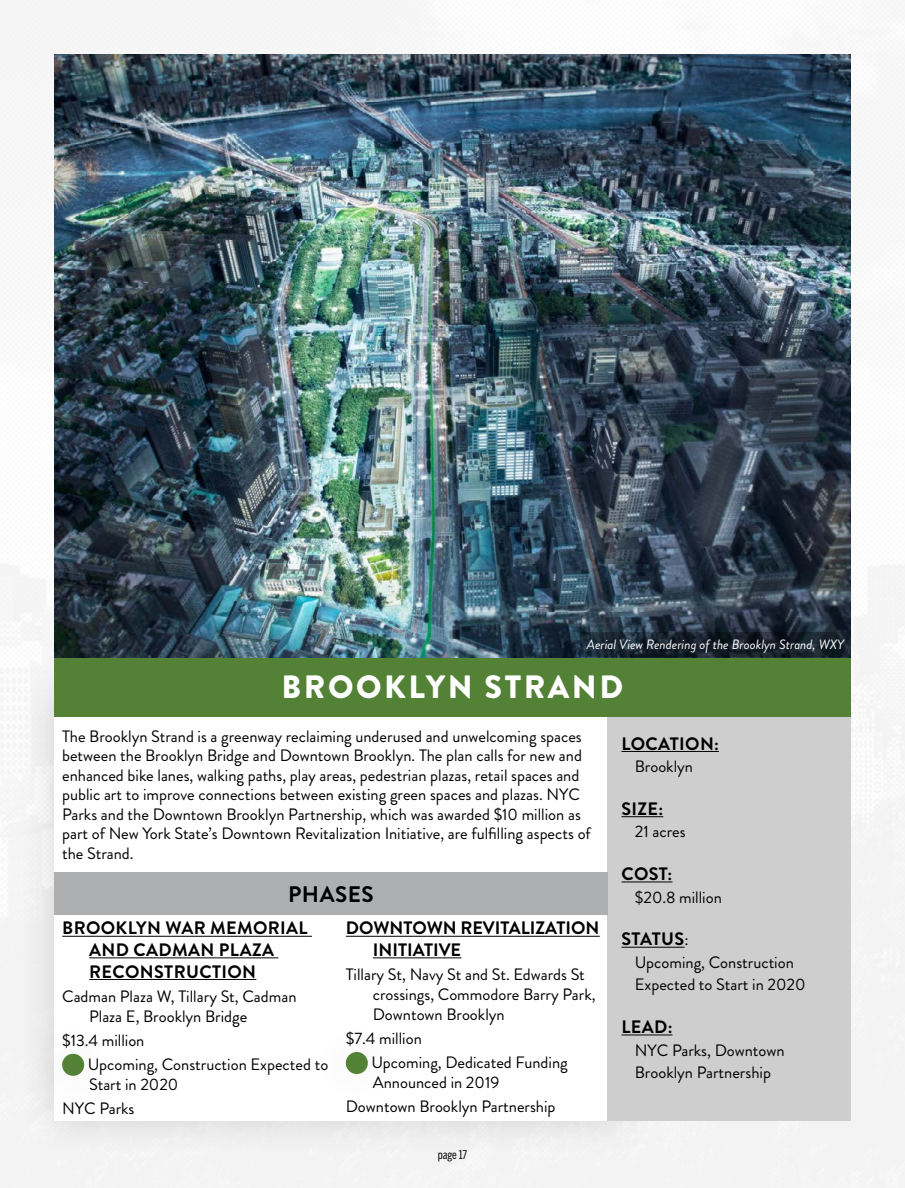
<style>
.page{position:relative;width:905px;height:1188px;background:#fff}
.page>*{position:absolute;margin:0;border:0;box-sizing:border-box;transform-origin:0 0}
.t1{font:900 32.25px "Brandon Grotesque";letter-spacing:.08em;color:#fff}
.t2{font:700 22.5px "Brandon Grotesque";letter-spacing:.02em;color:#000}
.t3{font:700 18px/21.6px "Brandon Grotesque";letter-spacing:.02em;color:#000}
.t4{font:700 18px/21.6px "Brandon Grotesque";color:#000}
.t5{font:16.5px/19.5px "Brandon Grotesque";color:#000}
.t6{font:italic 13.5px "Brandon Grotesque";color:#fff}
.t7{font:12px "Benton Sans Comp";letter-spacing:-.01em;color:#000}
.s1{font-weight:400;font-size:16.5px}
</style>
<div class="page">
<div style="left:0;top:1px;width:904px;height:1187px;background:#f6f6f6"></div>
<div style="left:16px;top:657px;width:648px;height:502px;background:#f1f1f1"></div>
<div style="left:54px;top:695px;width:572px;height:426px;background:#fff"></div>
<div style="left:54px;top:657px;width:796px;height:60px;background:#538135"></div>
<div style="left:608px;top:717px;width:242px;height:403px;background:#cececf"></div>
<div style="left:54px;top:872px;width:554px;height:43px;background:#aeafb1"></div>
<hr style="left:621px;top:751px;width:97px;height:1px;background:#000">
<hr style="left:621px;top:816px;width:42px;height:1px;background:#000">
<hr style="left:621px;top:882px;width:51px;height:1px;background:#000">
<hr style="left:621px;top:947px;width:63px;height:1px;background:#000">
<hr style="left:621px;top:1035px;width:51px;height:1px;background:#000">
<hr style="left:62px;top:936px;width:250px;height:1px;background:#000">
<hr style="left:89px;top:957px;width:189px;height:1px;background:#000">
<hr style="left:89px;top:979px;width:167px;height:1px;background:#000">
<div style="left:26px;top:1018px;width:93px;height:93px;background:#000;opacity:.14"></div>
<div style="left:62px;top:1054px;width:22px;height:22px;background:#538135;border-radius:50%"></div>
<hr style="left:346px;top:936px;width:253px;height:1px;background:#000">
<hr style="left:373px;top:957px;width:88px;height:1px;background:#000">
<div style="left:346px;top:1052px;width:22px;height:22px;background:#538135;border-radius:50%"></div>
<img style="left:54px;top:54px;width:796px;height:603px">
<svg style="left:580px;top:633px;width:270px;height:24px;background:#17222c"></svg>
<p class="t6" style="left:587px;top:635px;width:259px">Aerial View Rendering of the Brooklyn Strand, WXY</p>
<h1 class="t1" style="left:281px;top:664px;width:343px">BROOKLYN STRAND</h1>
<p class="t5" style="left:62px;top:727px;width:530px">The Brooklyn Strand is a greenway reclaiming underused and unwelcoming spaces between the Brooklyn Bridge and Downtown Brooklyn. The plan calls for new and enhanced bike lanes, walking paths, play areas, pedestrian plazas, retail spaces and public art to improve connections between existing green spaces and plazas. NYC Parks and the Downtown Brooklyn Partnership, which was awarded $10 million as part of New York State’s Downtown Revitalization Initiative, are fulfilling aspects of the Strand.</p>
<p class="t3" style="left:621px;top:733px;width:99px">LOCATION:</p>
<p class="t5" style="left:634px;top:757px;width:60px">Brooklyn</p>
<p class="t3" style="left:621px;top:798px;width:43px">SIZE:</p>
<p class="t5" style="left:635px;top:822px;width:52px">21 acres</p>
<p class="t3" style="left:621px;top:863px;width:52px">COST:</p>
<p class="t5" style="left:634px;top:887px;width:89px">$20.8 million</p>
<p class="t3" style="left:621px;top:929px;width:69px">STATUS<span class="s1">:</span></p>
<p class="t5" style="left:635px;top:951px;width:172px;line-height:22.5px">Upcoming, Construction<br>Expected to Start in 2020</p>
<p class="t3" style="left:621px;top:1016px;width:53px">LEAD:</p>
<p class="t5" style="left:635px;top:1039px;width:151px;line-height:22.5px">NYC Parks, Downtown<br>Brooklyn Partnership</p>
<h2 class="t2" style="left:288px;top:878px;width:87px">PHASES</h2>
<p class="t3" style="left:89px;top:918px;width:220px;text-indent:-27px">BROOKLYN WAR MEMORIAL<br>AND CADMAN PLAZA<br>RECONSTRUCTION</p>
<p class="t5" style="left:89px;top:986px;width:209px;text-indent:-27px">Cadman Plaza W, Tillary St, Cadman<br>Plaza E, Brooklyn Bridge</p>
<p class="t5" style="left:88px;top:1028px;width:242px;line-height:24.2px;text-indent:-26px">$13.4 million<br>Upcoming, Construction Expected to</p>
<p class="t5" style="left:62px;top:1072px;width:118px;line-height:24.2px;text-indent:27px">Start in 2020<br>NYC Parks</p>
<p class="t4" style="left:373px;top:918px;width:228px;text-indent:-27px">DOWNTOWN REVITALIZATION<br>INITIATIVE</p>
<p class="t5" style="left:373px;top:965px;width:224px;text-indent:-27px">Tillary St, Navy St and St. Edwards St crossings, Commodore Barry Park,<br>Downtown Brooklyn</p>
<p class="t5" style="left:371px;top:1026px;width:198px;line-height:24.2px;text-indent:-26px">$7.4 million<br>Upcoming, Dedicated Funding</p>
<p class="t5" style="left:346px;top:1070px;width:211px;line-height:24.2px;text-indent:27px">Announced in 2019<br>Downtown Brooklyn Partnership</p>
<p class="t7" style="left:438px;top:1147px;width:31px">page 17</p>
</div>
